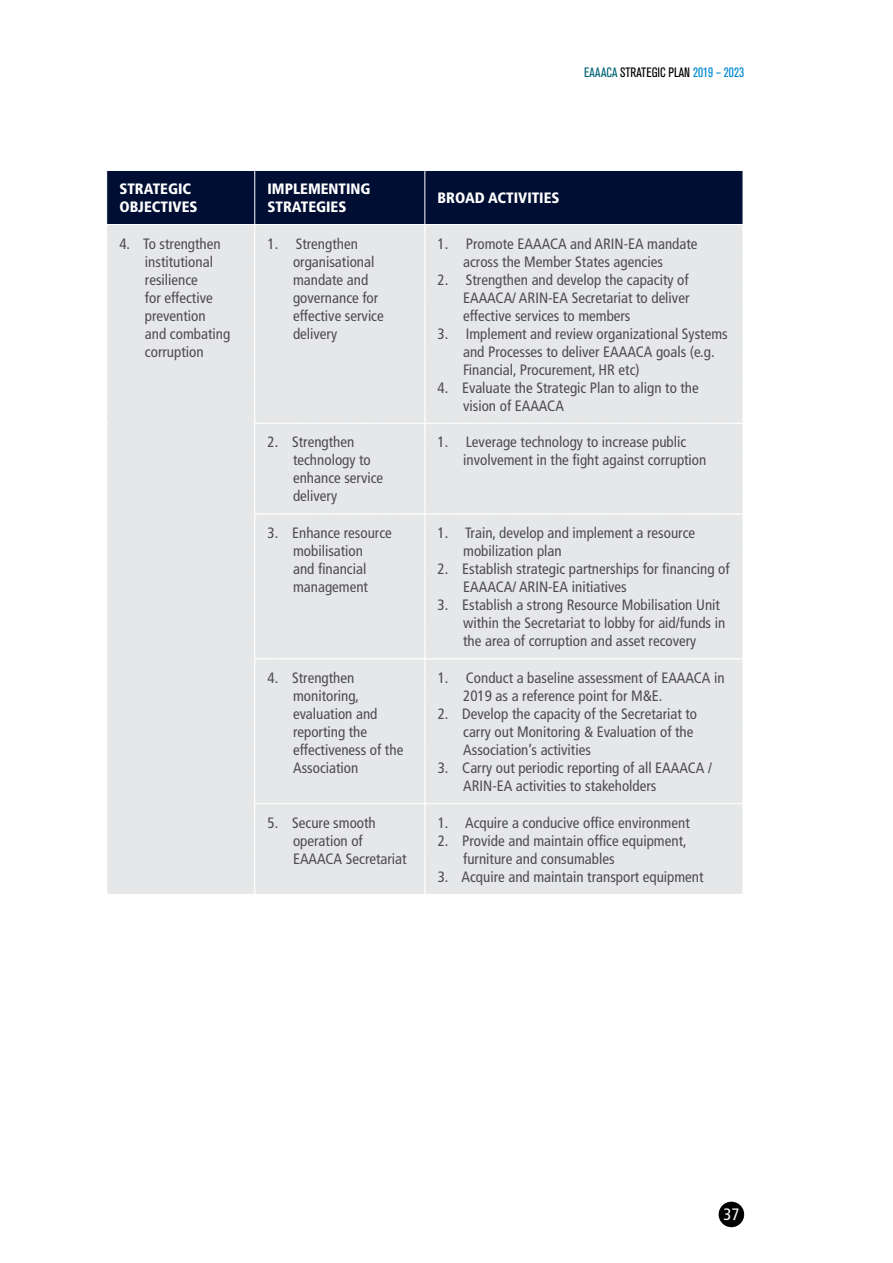
<style>
.page{position:relative;width:893px;height:1263px;background:#fff}
.page>*{position:absolute;margin:0;border:0;box-sizing:border-box;transform-origin:0 0}
.t1{font:condensed 16.5px "Frutiger";color:#fff}
.t2{font:condensed 15px/18px "Frutiger";color:#4d4d4f}
.t3{font:900 condensed 15px/17.2px "Frutiger";color:#fff}
.t4{font:condensed 13.5px "Akzidenz Grotesk BQ";color:#000}
.s1{color:#006375}
.s2{color:#0089cf}
</style>
<div class="page">
<div style="left:719px;top:1202px;width:25px;height:25px;background:#000;border-radius:50%"></div>
<svg style="left:106px;top:170px;width:637px;height:724px;background:#d5d7db"></svg>
<p class="t4" style="left:584px;top:65px;width:162px"><span class="s1">EAAACA</span> STRATEGIC PLAN <span class="s2">2019 – 2023</span></p>
<p class="t3" style="left:119px;top:181px;width:80px">STRATEGIC<br>OBJECTIVES</p>
<p class="t3" style="left:267px;top:181px;width:105px">IMPLEMENTING<br>STRATEGIES</p>
<p class="t3" style="left:438px;top:189px;width:123px">BROAD ACTIVITIES</p>
<p class="t2" style="left:145px;top:234px;width:87px;text-indent:-26px">4. To strengthen institutional resilience<br>for effective prevention and combating corruption</p>
<p class="t2" style="left:293px;top:234px;width:92px;text-indent:-26px">1. Strengthen organisational mandate and governance for effective service delivery</p>
<p class="t2" style="left:438px;top:234px;width:261px;text-align:center">1. Promote EAAACA and ARIN-EA mandate across the Member States agencies</p>
<p class="t2" style="left:463px;top:270px;width:228px;text-align:justify;text-indent:-26px">2. Strengthen and develop the capacity of EAAACA/ ARIN-EA Secretariat to deliver effective services to members</p>
<p class="t2" style="left:463px;top:324px;width:266px;text-indent:-26px">3. Implement and review organizational Systems and Processes to deliver EAAACA goals (e.g.<br>Financial, Procurement, HR etc)</p>
<p class="t2" style="left:463px;top:378px;width:237px;text-indent:-26px">4. Evaluate the Strategic Plan to align to the vision of EAAACA</p>
<p class="t2" style="left:293px;top:433px;width:92px;text-indent:-26px">2. Strengthen technology to enhance service delivery</p>
<p class="t2" style="left:463px;top:433px;width:245px;text-indent:-26px">1. Leverage technology to increase public involvement in the fight against corruption</p>
<p class="t2" style="left:268px;top:524px;width:126px;text-align:center">3. Enhance resource mobilisation<br>and financial management</p>
<p class="t2" style="left:463px;top:524px;width:234px;text-indent:-26px">1. Train, develop and implement a resource mobilization plan</p>
<p class="t2" style="left:463px;top:560px;width:268px;text-indent:-26px">2. Establish strategic partnerships for financing of<br>EAAACA/ ARIN-EA initiatives</p>
<p class="t2" style="left:463px;top:596px;width:264px;text-indent:-26px">3. Establish a strong Resource Mobilisation Unit within the Secretariat to lobby for aid/funds in the area of corruption and asset recovery</p>
<p class="t2" style="left:293px;top:669px;width:112px;text-indent:-26px">4. Strengthen monitoring, evaluation and reporting the effectiveness of the<br>Association</p>
<p class="t2" style="left:463px;top:669px;width:263px;text-indent:-26px">1. Conduct a baseline assessment of EAAACA in<br>2019 as a reference point for M&amp;E.</p>
<p class="t2" style="left:463px;top:705px;width:236px;text-indent:-26px">2. Develop the capacity of the Secretariat to carry out Monitoring &amp; Evaluation of the<br>Association’s activities</p>
<p class="t2" style="left:463px;top:759px;width:250px;text-indent:-26px">3. Carry out periodic reporting of all EAAACA /<br>ARIN-EA activities to stakeholders</p>
<p class="t2" style="left:293px;top:813px;width:115px;text-indent:-26px">5. Secure smooth operation of<br>EAAACA Secretariat</p>
<p class="t2" style="left:438px;top:813px;width:254px">1. Acquire a conducive office environment</p>
<p class="t2" style="left:463px;top:831px;width:225px;text-indent:-26px">2. Provide and maintain office equipment, furniture and consumables</p>
<p class="t2" style="left:438px;top:867px;width:267px">3. Acquire and maintain transport equipment</p>
<p class="t1" style="left:723px;top:1205px;width:17px">37</p>
</div>
